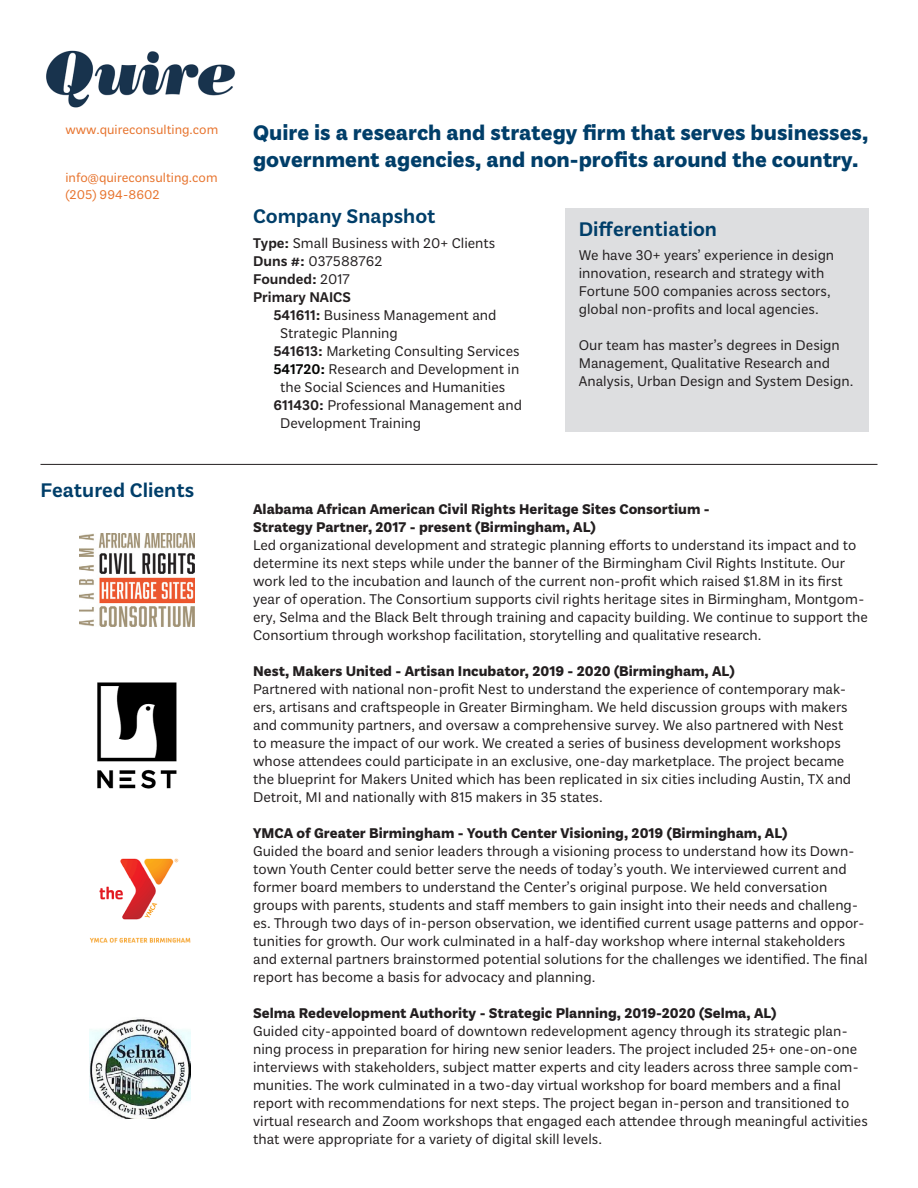
<style>
.page{position:relative;width:918px;height:1188px;background:#fff}
.page>*{position:absolute;margin:0;border:0;box-sizing:border-box;transform-origin:0 0}
.t1{font:700 22.5px/27px "Plan Grotesque Std";color:#003e69}
.t2{font:500 21px "Plan Grotesque Std";color:#003e69}
.t3{font:15px/18px "Plan Grotesque Std";color:#231f20}
.t4{font:700 15px/18px "Plan Grotesque Std";color:#231f20}
.t5{font:500 15px "Plan Grotesque Std";color:#231f20}
.t6{font:13.5px "Plan Grotesque Std";color:#e7722b}
.s1{font-weight:500}
.s2{font-weight:400}
.s3{font-weight:500;color:#040503}
</style>
<div class="page">
<img style="left:46px;top:50px;width:189px;height:58px">
<div style="left:565px;top:208px;width:303px;height:223px;background:#dddee0"></div>
<img style="left:80px;top:533px;width:114px;height:93px">
<img style="left:89px;top:858px;width:102px;height:85px">
<img style="left:97px;top:682px;width:80px;height:107px">
<img style="left:89px;top:1019px;width:102px;height:100px">
<hr style="left:40px;top:464px;width:838px;height:1px;background:#231f20">
<p class="t6" style="left:66px;top:121px;width:154px">www.quireconsulting.com</p>
<p class="t6" style="left:66px;top:170px;width:154px">info@quireconsulting.com</p>
<p class="t6" style="left:66px;top:186px;width:96px">(205) 994-8602</p>
<p class="t2" style="left:40px;top:478px;width:155px">Featured Clients</p>
<p class="t1" style="left:253px;top:119px;width:617px">Quire is a research and strategy firm that serves businesses, government agencies, and non-profits around the country.</p>
<p class="t2" style="left:253px;top:204px;width:184px">Company Snapshot</p>
<p class="t3" style="left:253px;top:234px;width:244px"><span class="s1">Type:</span> Small Business with 20+ Clients</p>
<p class="t3" style="left:253px;top:252px;width:131px"><span class="s1">Duns #:</span> 037588762</p>
<p class="t5" style="left:253px;top:270px;width:98px">Founded: <span class="s2">2017</span></p>
<p class="t5" style="left:253px;top:288px;width:99px">Primary NAICS</p>
<p class="t3" style="left:280px;top:306px;width:218px;text-indent:-7px"><span class="s1">541611:</span> Business Management and<br>Strategic Planning</p>
<p class="t3" style="left:273px;top:342px;width:248px"><span class="s1">541613:</span> Marketing Consulting Services</p>
<p class="t3" style="left:273px;top:360px;width:247px;text-align:center"><span class="s3">541720:</span> Research and Development in the Social Sciences and Humanities</p>
<p class="t3" style="left:280px;top:396px;width:243px;text-indent:-7px"><span class="s1">611430:</span> Professional Management and<br>Development Training</p>
<p class="t2" style="left:579px;top:216px;width:140px">Differentiation</p>
<p class="t3" style="left:579px;top:246px;width:257px">We have 30+ years’ experience in design innovation, research and strategy with Fortune 500 companies across sectors, global non-profits and local agencies.</p>
<p class="t3" style="left:579px;top:336px;width:276px">Our team has master’s degrees in Design<br>Management, Qualitative Research and<br>Analysis, Urban Design and System Design.</p>
<p class="t4" style="left:253px;top:500px;width:458px">Alabama African American Civil Rights Heritage Sites Consortium -<br>Strategy Partner, 2017 - present (Birmingham, AL)</p>
<p class="t3" style="left:253px;top:536px;width:616px">Led organizational development and strategic planning efforts to understand its impact and to determine its next steps while under the banner of the Birmingham Civil Rights Institute. Our work led to the incubation and launch of the current non-profit which raised $1.8M in its first year of operation. The Consortium supports civil rights heritage sites in Birmingham, Montgom&shy;ery, Selma and the Black Belt through training and capacity building. We continue to support the Consortium through workshop facilitation, storytelling and qualitative research.</p>
<p class="t4" style="left:253px;top:662px;width:483px">Nest, Makers United - Artisan Incubator, 2019 - 2020 (Birmingham, AL)</p>
<p class="t3" style="left:253px;top:680px;width:600px">Partnered with national non-profit Nest to understand the experience of contemporary mak&shy;ers, artisans and craftspeople in Greater Birmingham. We held discussion groups with makers and community partners, and oversaw a comprehensive survey. We also partnered with Nest to measure the impact of our work. We created a series of business development workshops whose attendees could participate in an exclusive, one-day marketplace. The project became the blueprint for Makers United which has been replicated in six cities including Austin, TX and Detroit, MI and nationally with 815 makers in 35 states.</p>
<p class="t4" style="left:253px;top:824px;width:536px">YMCA of Greater Birmingham - Youth Center Visioning, 2019 (Birmingham, AL)</p>
<p class="t3" style="left:253px;top:842px;width:616px">Guided the board and senior leaders through a visioning process to understand how its Down&shy;town Youth Center could better serve the needs of today’s youth. We interviewed current and former board members to understand the Center’s original purpose. We held conversation groups with parents, students and staff members to gain insight into their needs and challeng&shy;es. Through two days of in-person observation, we identified current usage patterns and oppor&shy;tunities for growth. Our work culminated in a half-day workshop where internal stakeholders and external partners brainstormed potential solutions for the challenges we identified. The final report has become a basis for advocacy and planning.</p>
<p class="t4" style="left:253px;top:1004px;width:525px">Selma Redevelopment Authority - Strategic Planning, 2019-2020 (Selma, AL)</p>
<p class="t3" style="left:253px;top:1022px;width:616px">Guided city-appointed board of downtown redevelopment agency through its strategic plan&shy;ning process in preparation for hiring new senior leaders. The project included 25+ one-on-one interviews with stakeholders, subject matter experts and city leaders across three sample com&shy;munities. The work culminated in a two-day virtual workshop for board members and a final report with recommendations for next steps. The project began in-person and transitioned to virtual research and Zoom workshops that engaged each attendee through meaningful activities that were appropriate for a variety of digital skill levels.</p>
</div>
